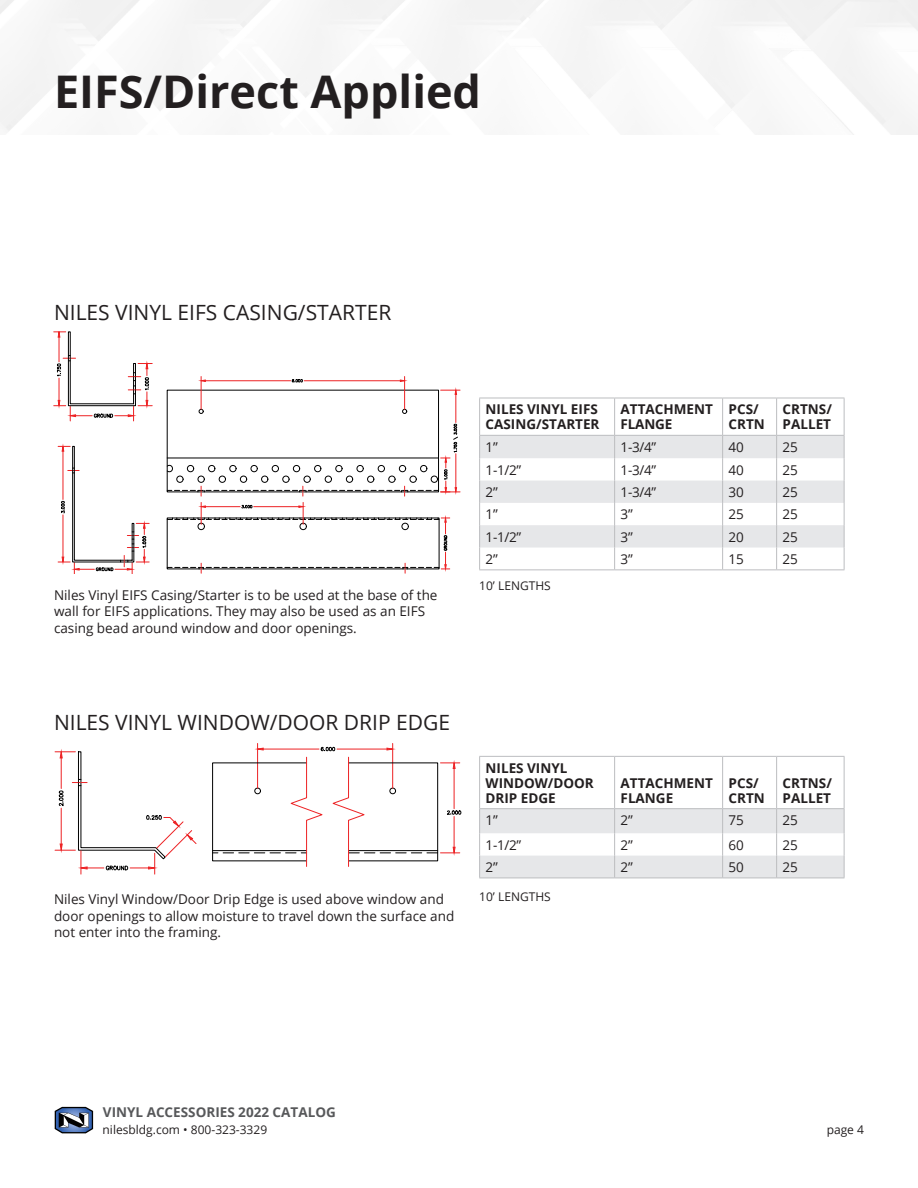
<style>
.page{position:relative;width:918px;height:1188px;background:#fff}
.page>*{position:absolute;margin:0;border:0;box-sizing:border-box;transform-origin:0 0}
.t1{font:700 45px "Open Sans";color:#231f20}
.t2{font:21px "Open Sans";color:#231f20}
.t3{font:13.5px/16.5px "Open Sans";color:#231f20}
.t4{font:700 13.5px/15px "Open Sans";color:#231f20}
.t5{font:700 13.5px "Open Sans";color:#57585a}
.t6{font:12px "Open Sans";color:#231f20}
</style>
<div class="page">
<svg style="left:55px;top:1107px;width:38px;height:26px"></svg>
<svg style="left:479px;top:435px;width:366px;height:134px"></svg>
<hr style="left:479px;top:569px;width:136px;height:1px;background:#bcbdc0">
<hr style="left:615px;top:569px;width:108px;height:1px;background:#bcbdc0">
<hr style="left:723px;top:569px;width:54px;height:1px;background:#bcbdc0">
<hr style="left:777px;top:569px;width:67px;height:1px;background:#bcbdc0">
<hr style="left:479px;top:398px;width:136px;height:1px;background:#bcbdc0">
<hr style="left:615px;top:398px;width:108px;height:1px;background:#bcbdc0">
<hr style="left:614px;top:398px;width:1px;height:37px;background:#bcbdc0">
<hr style="left:723px;top:398px;width:54px;height:1px;background:#bcbdc0">
<hr style="left:722px;top:398px;width:1px;height:37px;background:#bcbdc0">
<hr style="left:777px;top:398px;width:67px;height:1px;background:#bcbdc0">
<hr style="left:776px;top:398px;width:1px;height:37px;background:#bcbdc0">
<hr style="left:844px;top:398px;width:1px;height:37px;background:#bcbdc0">
<hr style="left:479px;top:435px;width:136px;height:1px;background:#bcbdc0">
<hr style="left:615px;top:435px;width:108px;height:1px;background:#bcbdc0">
<hr style="left:723px;top:435px;width:54px;height:1px;background:#bcbdc0">
<hr style="left:777px;top:435px;width:67px;height:1px;background:#bcbdc0">
<hr style="left:479px;top:398px;width:1px;height:37px;background:#bcbdc0">
<svg style="left:167px;top:502px;width:283px;height:71px"></svg>
<svg style="left:58px;top:444px;width:91px;height:130px"></svg>
<svg style="left:54px;top:332px;width:98px;height:89px"></svg>
<hr style="left:201px;top:377px;width:1px;height:32px;background:#ed2224">
<hr style="left:404px;top:377px;width:1px;height:32px;background:#ed2224">
<svg style="left:167px;top:379px;width:293px;height:117px"></svg>
<svg style="left:479px;top:809px;width:366px;height:69px"></svg>
<hr style="left:479px;top:878px;width:136px;height:1px;background:#bcbdc0">
<hr style="left:615px;top:878px;width:108px;height:1px;background:#bcbdc0">
<hr style="left:723px;top:878px;width:54px;height:1px;background:#bcbdc0">
<hr style="left:777px;top:878px;width:67px;height:1px;background:#bcbdc0">
<hr style="left:479px;top:756px;width:136px;height:1px;background:#bcbdc0">
<hr style="left:615px;top:756px;width:108px;height:1px;background:#bcbdc0">
<hr style="left:614px;top:757px;width:1px;height:51px;background:#bcbdc0">
<hr style="left:723px;top:756px;width:54px;height:1px;background:#bcbdc0">
<hr style="left:722px;top:757px;width:1px;height:51px;background:#bcbdc0">
<hr style="left:777px;top:756px;width:67px;height:1px;background:#bcbdc0">
<hr style="left:776px;top:757px;width:1px;height:51px;background:#bcbdc0">
<hr style="left:844px;top:757px;width:1px;height:51px;background:#bcbdc0">
<hr style="left:479px;top:808px;width:136px;height:1px;background:#bcbdc0">
<hr style="left:615px;top:808px;width:108px;height:1px;background:#bcbdc0">
<hr style="left:723px;top:808px;width:54px;height:1px;background:#bcbdc0">
<hr style="left:777px;top:808px;width:67px;height:1px;background:#bcbdc0">
<hr style="left:479px;top:757px;width:1px;height:51px;background:#bcbdc0">
<hr style="left:257px;top:743px;width:1px;height:45px;background:#ed2224">
<hr style="left:392px;top:743px;width:1px;height:45px;background:#ed2224">
<svg style="left:54px;top:744px;width:408px;height:131px"></svg>
<p class="t1" style="left:54px;top:60px;width:429px">EIFS/Direct Applied</p>
<p class="t2" style="left:54px;top:298px;width:339px">NILES VINYL EIFS CASING/STARTER</p>
<p class="t3" style="left:54px;top:586px;width:385px">Niles Vinyl EIFS Casing/Starter is to be used at the base of the wall for EIFS applications. They may also be used as an EIFS casing bead around window and door openings.</p>
<p class="t4" style="left:486px;top:402px;width:114px">NILES VINYL EIFS</p>
<p class="t4" style="left:486px;top:417px;width:115px">CASING/STARTER</p>
<p class="t4" style="left:621px;top:402px;width:94px">ATTACHMENT<br>FLANGE</p>
<p class="t4" style="left:729px;top:402px;width:38px">PCS/<br>CRTN</p>
<p class="t4" style="left:783px;top:402px;width:51px">CRTNS/<br>PALLET</p>
<p class="t3" style="left:486px;top:438px;width:14px">1”</p>
<p class="t3" style="left:621px;top:438px;width:37px">1-3/4”</p>
<p class="t3" style="left:729px;top:438px;width:17px">40</p>
<p class="t3" style="left:783px;top:438px;width:17px">25</p>
<p class="t3" style="left:486px;top:461px;width:37px">1-1/2”</p>
<p class="t3" style="left:621px;top:461px;width:37px">1-3/4”</p>
<p class="t3" style="left:729px;top:461px;width:17px">40</p>
<p class="t3" style="left:783px;top:461px;width:17px">25</p>
<p class="t3" style="left:486px;top:483px;width:14px">2”</p>
<p class="t3" style="left:621px;top:483px;width:37px">1-3/4”</p>
<p class="t3" style="left:729px;top:483px;width:17px">30</p>
<p class="t3" style="left:783px;top:483px;width:17px">25</p>
<p class="t3" style="left:486px;top:506px;width:14px">1”</p>
<p class="t3" style="left:621px;top:506px;width:14px">3”</p>
<p class="t3" style="left:729px;top:506px;width:17px">25</p>
<p class="t3" style="left:783px;top:506px;width:17px">25</p>
<p class="t3" style="left:486px;top:528px;width:37px">1-1/2”</p>
<p class="t3" style="left:621px;top:528px;width:14px">3”</p>
<p class="t3" style="left:729px;top:528px;width:17px">20</p>
<p class="t3" style="left:783px;top:528px;width:17px">25</p>
<p class="t3" style="left:486px;top:550px;width:14px">2”</p>
<p class="t3" style="left:621px;top:550px;width:14px">3”</p>
<p class="t3" style="left:729px;top:550px;width:17px">15</p>
<p class="t3" style="left:783px;top:550px;width:17px">25</p>
<p class="t6" style="left:479px;top:577px;width:73px">10’ LENGTHS</p>
<p class="t2" style="left:54px;top:708px;width:398px">NILES VINYL WINDOW/DOOR DRIP EDGE</p>
<p class="t4" style="left:486px;top:760px;width:83px">NILES VINYL</p>
<p class="t4" style="left:486px;top:775px;width:110px">WINDOW/DOOR<br>DRIP EDGE</p>
<p class="t4" style="left:621px;top:775px;width:94px">ATTACHMENT<br>FLANGE</p>
<p class="t4" style="left:729px;top:775px;width:38px">PCS/<br>CRTN</p>
<p class="t4" style="left:783px;top:775px;width:51px">CRTNS/<br>PALLET</p>
<p class="t3" style="left:486px;top:812px;width:14px">1”</p>
<p class="t3" style="left:621px;top:812px;width:14px">2”</p>
<p class="t3" style="left:729px;top:812px;width:17px">75</p>
<p class="t3" style="left:783px;top:812px;width:17px">25</p>
<p class="t3" style="left:486px;top:836px;width:37px">1-1/2”</p>
<p class="t3" style="left:621px;top:836px;width:14px">2”</p>
<p class="t3" style="left:729px;top:836px;width:17px">60</p>
<p class="t3" style="left:783px;top:836px;width:17px">25</p>
<p class="t3" style="left:486px;top:858px;width:14px">2”</p>
<p class="t3" style="left:621px;top:858px;width:14px">2”</p>
<p class="t3" style="left:729px;top:858px;width:17px">50</p>
<p class="t3" style="left:783px;top:858px;width:17px">25</p>
<p class="t3" style="left:54px;top:891px;width:402px">Niles Vinyl Window/Door Drip Edge is used above window and door openings to allow moisture to travel down the surface and not enter into the framing.</p>
<p class="t6" style="left:479px;top:888px;width:73px">10’ LENGTHS</p>
<p class="t5" style="left:103px;top:1103px;width:234px">VINYL ACCESSORIES 2022 CATALOG</p>
<p class="t6" style="left:103px;top:1121px;width:166px">nilesbldg.com • 800-323-3329</p>
<p class="t6" style="left:827px;top:1121px;width:39px">page 4</p>
</div>
